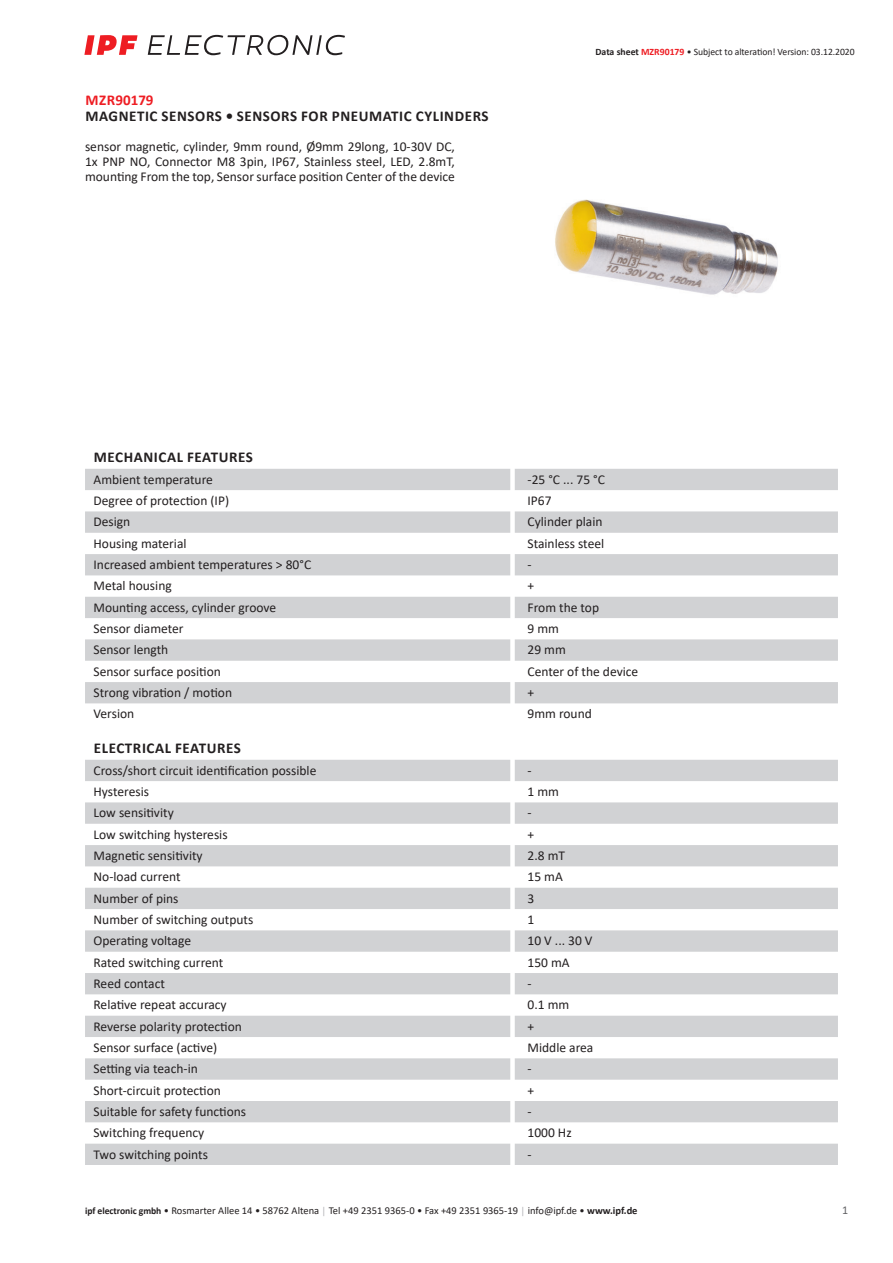
<style>
.page{position:relative;width:893px;height:1263px;background:#fff}
.page>*{position:absolute;margin:0;border:0;box-sizing:border-box;transform-origin:0 0}
.t1{font:700 15px "Calibri";letter-spacing:.04em;color:#231f20}
.t2{font:700 15px "Calibri";color:#ee1d23}
.t3{font:13.5px/15px "Calibri";color:#231f20;text-align:justify}
.t4{font:12px "Calibri";color:#636366}
.t5{font:10.5px "Calibri";color:#231f20}
.t6{font:9.75px "Calibri";letter-spacing:-.005em;color:#231f20}
.s1{font-weight:700}
.s2{font-weight:700;color:#ee1d23}
.s3{font-weight:700;font-size:9.75px}
.s4{font-size:9.75px;color:#a8a9ad}
</style>
<div class="page">
<svg style="left:148px;top:35px;width:197px;height:20px"></svg>
<svg style="left:84px;top:35px;width:54px;height:20px"></svg>
<svg style="left:85px;top:469px;width:753px;height:234px;fill:#d1d2d4"></svg>
<svg style="left:85px;top:760px;width:753px;height:405px;fill:#d1d2d4"></svg>
<img style="left:555px;top:199px;width:223px;height:96px">
<p class="t2" style="left:85px;top:89px;width:70px">MZR90179</p>
<p class="t1" style="left:85px;top:106px;width:405px">MAGNETIC SENSORS • SENSORS FOR PNEUMATIC CYLINDERS</p>
<p class="t3" style="left:85px;top:139px;width:371px">sensor magnetic, cylinder, 9mm round, Ø9mm 29long, 10-30V DC, 1x PNP NO, Connector M8 3pin, IP67, Stainless steel, LED, 2.8mT, mounting From the top, Sensor surface position Center of the device</p>
<p class="t6" style="left:595px;top:45px;width:261px"><span class="s1">Data sheet</span> <span class="s2">MZR90179</span> • Subject to alteration! Version: 03.12.2020</p>
<p class="t1" style="left:94px;top:447px;width:161px">MECHANICAL FEATURES</p>
<p class="t3" style="left:94px;top:471px;width:121px">Ambient temperature</p>
<p class="t3" style="left:527px;top:471px;width:79px">-25 °C ... 75 °C</p>
<p class="t3" style="left:94px;top:493px;width:137px">Degree of protection (IP)</p>
<p class="t3" style="left:527px;top:493px;width:26px">IP67</p>
<p class="t3" style="left:94px;top:514px;width:38px">Design</p>
<p class="t3" style="left:527px;top:514px;width:76px">Cylinder plain</p>
<p class="t3" style="left:94px;top:535px;width:95px">Housing material</p>
<p class="t3" style="left:527px;top:535px;width:78px">Stainless steel</p>
<p class="t3" style="left:94px;top:557px;width:219px">Increased ambient temperatures &gt; 80°C</p>
<p class="t3" style="left:527px;top:557px;width:6px">-</p>
<p class="t3" style="left:94px;top:578px;width:80px">Metal housing</p>
<p class="t3" style="left:527px;top:578px;width:8px">+</p>
<p class="t3" style="left:94px;top:599px;width:184px">Mounting access, cylinder groove</p>
<p class="t3" style="left:527px;top:599px;width:73px">From the top</p>
<p class="t3" style="left:94px;top:621px;width:92px">Sensor diameter</p>
<p class="t3" style="left:527px;top:621px;width:33px">9 mm</p>
<p class="t3" style="left:94px;top:642px;width:76px">Sensor length</p>
<p class="t3" style="left:527px;top:642px;width:40px">29 mm</p>
<p class="t3" style="left:94px;top:663px;width:129px">Sensor surface position</p>
<p class="t3" style="left:527px;top:663px;width:112px">Center of the device</p>
<p class="t3" style="left:94px;top:685px;width:140px">Strong vibration / motion</p>
<p class="t3" style="left:527px;top:685px;width:8px">+</p>
<p class="t3" style="left:94px;top:706px;width:42px">Version</p>
<p class="t3" style="left:527px;top:706px;width:66px">9mm round</p>
<p class="t1" style="left:94px;top:738px;width:149px">ELECTRICAL FEATURES</p>
<p class="t3" style="left:94px;top:762px;width:224px">Cross/short circuit identification possible</p>
<p class="t3" style="left:527px;top:762px;width:6px">-</p>
<p class="t3" style="left:94px;top:784px;width:57px">Hysteresis</p>
<p class="t3" style="left:527px;top:784px;width:33px">1 mm</p>
<p class="t3" style="left:94px;top:805px;width:82px">Low sensitivity</p>
<p class="t3" style="left:527px;top:805px;width:6px">-</p>
<p class="t3" style="left:94px;top:826px;width:136px">Low switching hysteresis</p>
<p class="t3" style="left:527px;top:826px;width:8px">+</p>
<p class="t3" style="left:94px;top:848px;width:111px">Magnetic sensitivity</p>
<p class="t3" style="left:527px;top:848px;width:39px">2.8 mT</p>
<p class="t3" style="left:94px;top:869px;width:89px">No-load current</p>
<p class="t3" style="left:527px;top:869px;width:37px">15 mA</p>
<p class="t3" style="left:94px;top:890px;width:86px">Number of pins</p>
<p class="t3" style="left:527px;top:890px;width:8px">3</p>
<p class="t3" style="left:94px;top:912px;width:161px">Number of switching outputs</p>
<p class="t3" style="left:527px;top:912px;width:8px">1</p>
<p class="t3" style="left:94px;top:933px;width:99px">Operating voltage</p>
<p class="t3" style="left:527px;top:933px;width:67px">10 V ... 30 V</p>
<p class="t3" style="left:94px;top:954px;width:131px">Rated switching current</p>
<p class="t3" style="left:527px;top:954px;width:44px">150 mA</p>
<p class="t3" style="left:94px;top:976px;width:73px">Reed contact</p>
<p class="t3" style="left:527px;top:976px;width:6px">-</p>
<p class="t3" style="left:94px;top:997px;width:135px">Relative repeat accuracy</p>
<p class="t3" style="left:527px;top:997px;width:43px">0.1 mm</p>
<p class="t3" style="left:94px;top:1018px;width:150px">Reverse polarity protection</p>
<p class="t3" style="left:527px;top:1018px;width:8px">+</p>
<p class="t3" style="left:94px;top:1040px;width:125px">Sensor surface (active)</p>
<p class="t3" style="left:527px;top:1040px;width:67px">Middle area</p>
<p class="t3" style="left:94px;top:1061px;width:106px">Setting via teach-in</p>
<p class="t3" style="left:527px;top:1061px;width:6px">-</p>
<p class="t3" style="left:94px;top:1082px;width:129px">Short-circuit protection</p>
<p class="t3" style="left:527px;top:1082px;width:8px">+</p>
<p class="t3" style="left:94px;top:1104px;width:154px">Suitable for safety functions</p>
<p class="t3" style="left:527px;top:1104px;width:6px">-</p>
<p class="t3" style="left:94px;top:1125px;width:112px">Switching frequency</p>
<p class="t3" style="left:527px;top:1125px;width:46px">1000 Hz</p>
<p class="t3" style="left:94px;top:1146px;width:116px">Two switching points</p>
<p class="t3" style="left:527px;top:1146px;width:6px">-</p>
<p class="t5" style="left:85px;top:1203px;width:554px"><span class="s3">ipf electronic gmbh</span> • Rosmarter Allee 14 • 58762 Altena <span class="s4">│</span> Tel +49 2351 9365-0 • Fax +49 2351 9365-19 <span class="s4">│</span> info@ipf.de • <span class="s1">www.ipf.de</span></p>
<p class="t4" style="left:842px;top:1201px;width:8px">1</p>
</div>
